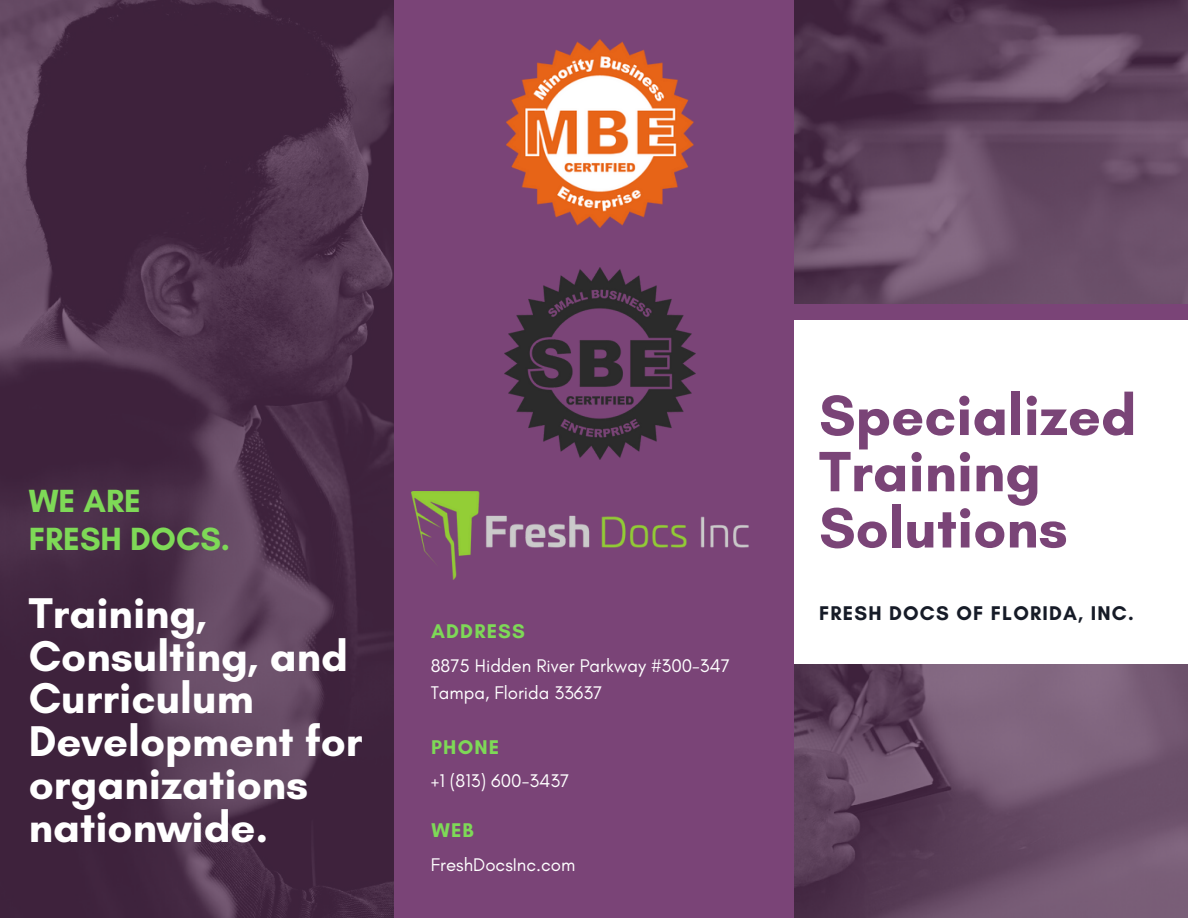
<style>
.page{position:relative;width:1188px;height:918px;background:#fff}
.page>*{position:absolute;margin:0;border:0;box-sizing:border-box;transform-origin:0 0}
.t1{font:700 57.9px/56.2px "Glacial Indifference";color:#7a4477}
.t2{font:700 43.8px/42.8px "Glacial Indifference";color:#fff}
.t3{font:700 32.7px/38.2px "Glacial Indifference";color:#7ed957}
.t4{font:700 20.25px "Glacial Indifference";letter-spacing:.06em;color:#161b27}
.t5{font:700 20.25px "Glacial Indifference";letter-spacing:.06em;color:#7ed957}
.t6{font:18.75px/27px "Glacial Indifference";color:#fff}
</style>
<div class="page">
<img style="left:0;top:0;width:1188px;height:918px">
<div style="left:793px;top:304px;width:395px;height:359px;background:#fff"></div>
<div style="left:792px;top:304px;width:396px;height:15px;background:#7a4477"></div>
<div style="left:394px;top:0;width:400px;height:918px;background:#7a4477"></div>
<img style="left:507px;top:40px;width:186px;height:188px">
<img style="left:504px;top:268px;width:191px;height:192px">
<img style="left:412px;top:492px;width:337px;height:88px">
<h3 class="t3" style="left:29px;top:481px;width:203px">WE ARE<br>FRESH DOCS.</h3>
<h1 class="t1" style="left:819px;top:387px;width:319px">Specialized<br>Training<br>Solutions</h1>
<h2 class="t2" style="left:29px;top:591px;width:180px">Training,</h2>
<p class="t4" style="left:819px;top:601px;width:316px">FRESH DOCS OF FLORIDA, INC.</p>
<h2 class="t2" style="left:29px;top:634px;width:335px">Consulting, and<br>Curriculum<br>Development for organizations nationwide.</h2>
<p class="t5" style="left:431px;top:619px;width:95px">ADDRESS</p>
<p class="t6" style="left:431px;top:652px;width:301px">8875 Hidden River Parkway #300-347<br>Tampa, Florida 33637</p>
<p class="t5" style="left:431px;top:734px;width:70px">PHONE</p>
<p class="t6" style="left:431px;top:767px;width:140px">+1 (813) 600-3437</p>
<p class="t5" style="left:431px;top:818px;width:44px">WEB</p>
<p class="t6" style="left:431px;top:850px;width:146px">FreshDocsInc.com</p>
</div>
